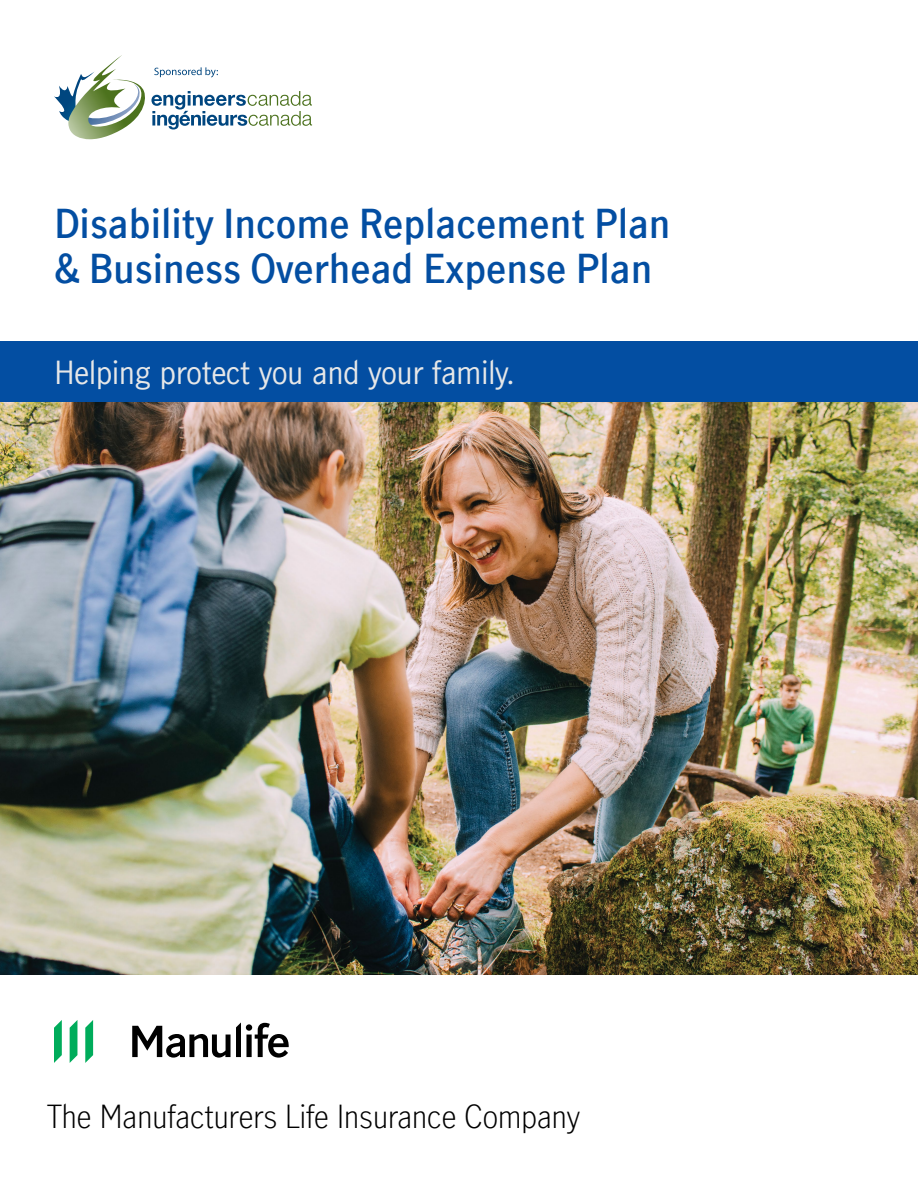
<style>
.page{position:relative;width:918px;height:1188px;background:#fff}
.page>*{position:absolute;margin:0;border:0;box-sizing:border-box;transform-origin:0 0}
.Cover_title_H1{font:600 39px/45px "Manulife JH Sans Optimized";color:#034ea2}
.t1{font:300 30px "Manulife JH Sans";letter-spacing:-.02em;color:#000}
.Cover_tagline{font:30px "Manulife JH Sans";letter-spacing:-.02em;color:#e6e7e8}
</style>
<div class="page">
<svg style="left:54px;top:55px;width:258px;height:84px"></svg>
<div style="left:0;top:341px;width:918px;height:65px;background:#034ea2"></div>
<img style="left:0;top:403px;width:918px;height:571px">
<svg style="left:132px;top:1022px;width:157px;height:36px"></svg>
<svg style="left:85px;top:1020px;width:8px;height:43px"></svg>
<svg style="left:70px;top:1020px;width:7px;height:43px"></svg>
<svg style="left:54px;top:1020px;width:8px;height:43px"></svg>
<h1 class="Cover_title_H1" style="left:54px;top:200px;width:618px">Disability Income Replacement Plan &amp; Business Overhead Expense Plan</h1>
<p class="Cover_tagline" style="left:54px;top:351px;width:462px">Helping protect you and your family.</p>
<p class="t1" style="left:47px;top:1095px;width:534px">The Manufacturers Life Insurance Company</p>
</div>
